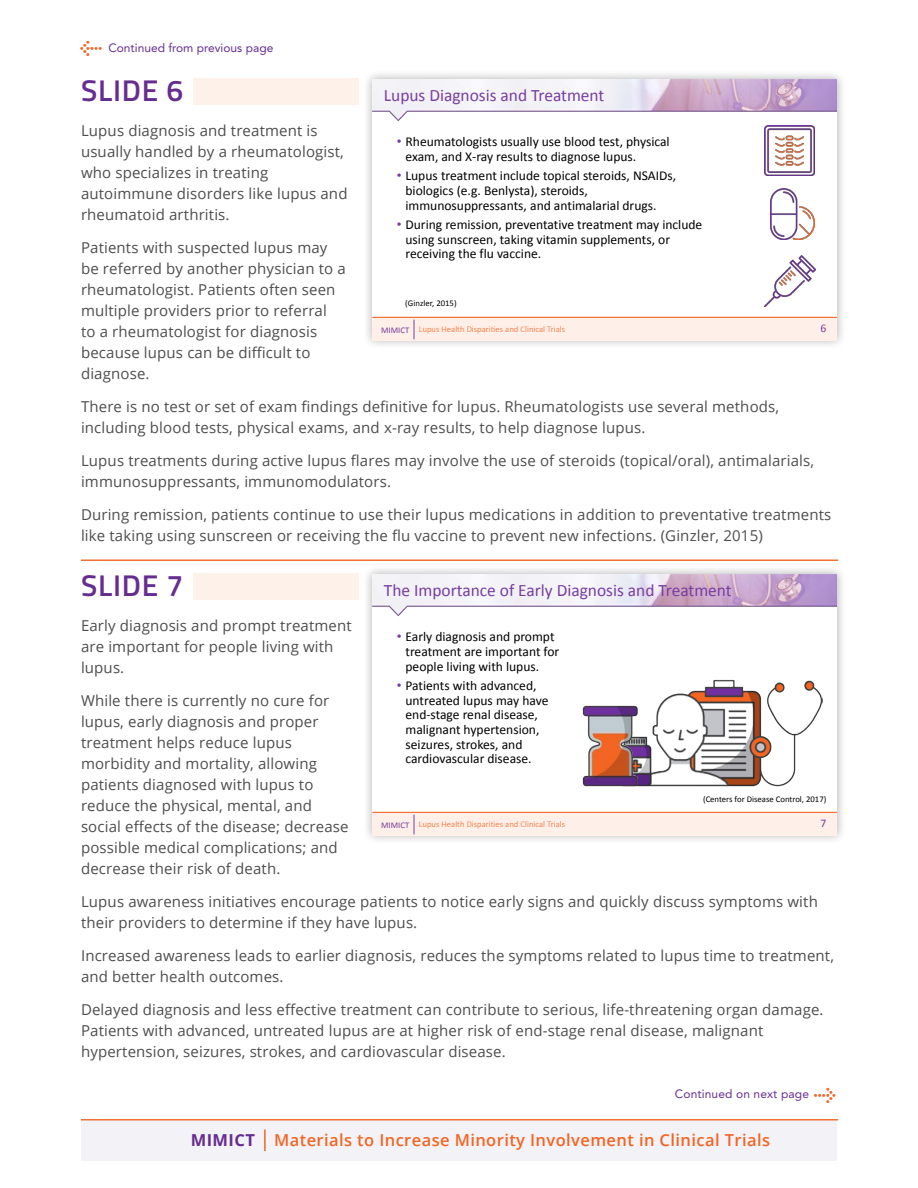
<style>
.page{position:relative;width:918px;height:1188px;background:#fff}
.page>*{position:absolute;margin:0;border:0;box-sizing:border-box;transform-origin:0 0}
.t1{font:600 30px "Titillium";letter-spacing:.025em;color:#662d91}
.t2{font:30px "Click Bits Arrows 1";color:#f26522}
.t3{font:17.4px "Calibri";color:#773e9f}
.t4{font:600 16.5px "Open Sans";letter-spacing:.025em;color:#f26522}
.t5{font:15px/21px "Open Sans";letter-spacing:.01em;color:#4d4d4f}
.t6{font:13.5px/14.7px "Calibri";color:#000}
.t7{font:12px "Avenir LT Std";color:#662d91}
.t8{font:11.55px "Calibri";color:#773e9f}
.t9{font:300 8.7px "Calibri";color:#f26522}
.t10{font:8.7px "Calibri";color:#000}
.t11{font:8.7px "Calibri";color:#773e9f}
.s1{font-family:"Arial";color:#773e9f}
.s2{font-weight:700;color:#662d91}
</style>
<div class="page">
<div style="left:81px;top:1120px;width:756px;height:41px;background:#f3f2f7"></div>
<hr style="left:264px;top:1130px;width:2px;height:21px;background:#f26522">
<div style="left:363px;top:69px;width:484px;height:281px;background:#000;opacity:.3"></div>
<div style="left:372px;top:79px;width:465px;height:261px;background:#fff"></div>
<div style="left:372px;top:318px;width:465px;height:22px;background:#feefe8"></div>
<img style="left:372px;top:79px;width:465px;height:43px">
<svg style="left:414px;top:320px;width:1px;height:19px"></svg>
<hr style="left:372px;top:317px;width:465px;height:1px;background:#f26522">
<img style="left:765px;top:256px;width:51px;height:50px">
<img style="left:770px;top:189px;width:44px;height:50px">
<img style="left:765px;top:125px;width:50px;height:50px">
<div style="left:363px;top:564px;width:484px;height:281px;background:#000;opacity:.3"></div>
<div style="left:372px;top:574px;width:465px;height:262px;background:#fff"></div>
<div style="left:372px;top:813px;width:465px;height:23px;background:#feefe8"></div>
<img style="left:372px;top:574px;width:465px;height:43px">
<svg style="left:414px;top:815px;width:1px;height:19px"></svg>
<hr style="left:372px;top:812px;width:465px;height:1px;background:#f26522">
<img style="left:640px;top:679px;width:182px;height:107px">
<img style="left:582px;top:705px;width:58px;height:82px">
<hr style="left:81px;top:560px;width:757px;height:1px;background:#f26522">
<hr style="left:81px;top:1119px;width:757px;height:1px;background:#f26522">
<div style="left:194px;top:78px;width:165px;height:27px;background:#fef0e9"></div>
<div style="left:194px;top:573px;width:165px;height:27px;background:#fef0e9"></div>
<p class="t7" style="left:108px;top:41px;width:166px">Continued from previous page</p>
<h1 class="t1" style="left:81px;top:67px;width:104px">SLIDE 6</h1>
<p class="t3" style="left:384px;top:84px;width:222px">Lupus Diagnosis and Treatment</p>
<p class="t6" style="left:406px;top:135px;width:266px;text-indent:-9px"><span class="s1">•</span> Rheumatologists usually use blood test, physical exam, and X-ray results to diagnose lupus.</p>
<p class="t6" style="left:406px;top:169px;width:272px;text-indent:-9px"><span class="s1">•</span> Lupus treatment include topical steroids, NSAIDs, biologics (e.g. Benlysta), steroids, immunosuppressants, and antimalarial drugs.</p>
<p class="t6" style="left:406px;top:217px;width:298px;text-indent:-9px"><span class="s1">•</span> During remission, preventative treatment may include using sunscreen, taking vitamin supplements, or receiving the flu vaccine.</p>
<p class="t5" style="left:81px;top:120px;width:268px">Lupus diagnosis and treatment is usually handled by a rheumatologist, who specializes in treating autoimmune disorders like lupus and rheumatoid arthritis.</p>
<p class="t5" style="left:81px;top:237px;width:266px">Patients with suspected lupus may be referred by another physician to a rheumatologist. Patients often seen multiple providers prior to referral<br>to a rheumatologist for diagnosis because lupus can be difficult to diagnose.</p>
<p class="t5" style="left:81px;top:396px;width:700px">There is no test or set of exam findings definitive for lupus. Rheumatologists use several methods, including blood tests, physical exams, and x-ray results, to help diagnose lupus.</p>
<p class="t5" style="left:81px;top:450px;width:735px">Lupus treatments during active lupus flares may involve the use of steroids (topical/oral), antimalarials, immunosuppressants, immunomodulators.</p>
<p class="t5" style="left:81px;top:504px;width:752px">During remission, patients continue to use their lupus medications in addition to preventative treatments like taking using sunscreen or receiving the flu vaccine to prevent new infections. (Ginzler, 2015)</p>
<p class="t10" style="left:405px;top:298px;width:53px">(Ginzler, 2015)</p>
<p class="t9" style="left:419px;top:324px;width:148px">Lupus Health Disparities and Clinical Trials</p>
<p class="t8" style="left:821px;top:321px;width:7px">6</p>
<p class="t11" style="left:381px;top:324px;width:30px">MIMICT</p>
<h1 class="t1" style="left:81px;top:562px;width:104px">SLIDE 7</h1>
<p class="t3" style="left:384px;top:579px;width:349px">The Importance of Early Diagnosis and Treatment</p>
<p class="t6" style="left:406px;top:630px;width:155px;text-indent:-9px"><span class="s1">•</span> Early diagnosis and prompt treatment are important for people living with lupus.</p>
<p class="t6" style="left:406px;top:678px;width:144px;text-indent:-9px"><span class="s1">•</span> Patients with advanced, untreated lupus may have end-stage renal disease, malignant hypertension, seizures, strokes, and cardiovascular disease.</p>
<p class="t5" style="left:81px;top:615px;width:272px">Early diagnosis and prompt treatment are important for people living with lupus.</p>
<p class="t5" style="left:81px;top:690px;width:269px">While there is currently no cure for lupus, early diagnosis and proper treatment helps reduce lupus morbidity and mortality, allowing patients diagnosed with lupus to reduce the physical, mental, and social effects of the disease; decrease possible medical complications; and decrease their risk of death.</p>
<p class="t5" style="left:81px;top:891px;width:738px">Lupus awareness initiatives encourage patients to notice early signs and quickly discuss symptoms with their providers to determine if they have lupus.</p>
<p class="t5" style="left:81px;top:945px;width:755px">Increased awareness leads to earlier diagnosis, reduces the symptoms related to lupus time to treatment, and better health outcomes.</p>
<p class="t5" style="left:81px;top:999px;width:744px">Delayed diagnosis and less effective treatment can contribute to serious, life-threatening organ damage.<br>Patients with advanced, untreated lupus are at higher risk of end-stage renal disease, malignant hypertension, seizures, strokes, and cardiovascular disease.</p>
<p class="t10" style="left:703px;top:794px;width:125px">(Centers for Disease Control, 2017)</p>
<p class="t9" style="left:419px;top:819px;width:148px">Lupus Health Disparities and Clinical Trials</p>
<p class="t8" style="left:821px;top:816px;width:7px">7</p>
<p class="t11" style="left:381px;top:819px;width:30px">MIMICT</p>
<p class="t7" style="left:675px;top:1087px;width:136px">Continued on next page</p>
<h1 class="t2" style="left:813px;top:1083px;width:26px">1</h1>
<p class="t4" style="left:191px;top:1128px;width:581px"><span class="s2">MIMICT</span> Materials to Increase Minority Involvement in Clinical Trials</p>
</div>
